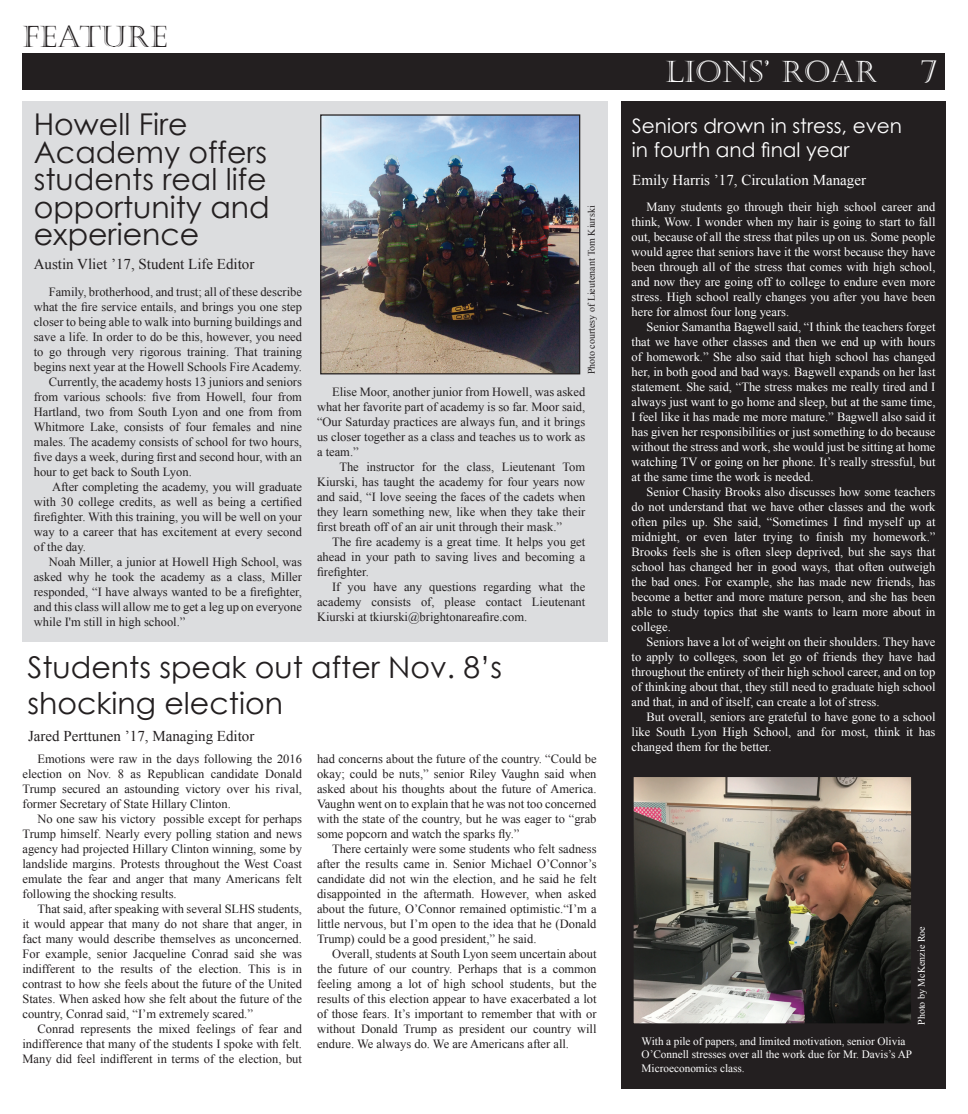
<style>
.page{position:relative;width:968px;height:1114px;background:#fff}
.page>*{position:absolute;margin:0;border:0;box-sizing:border-box;transform-origin:0 0}
.t1{font:30px/27.5px "Century Gothic";color:#231f20}
.t2{font:30px "Castellar";color:#fff}
.t3{font:30px "Castellar";color:#231f20}
.t4{font:20px/24px "Century Gothic";color:#fff}
.t5{font:15px "Times New Roman";color:#231f20}
.t6{font:15px "Times New Roman";color:#fff}
.t7{font:12.5px/15px "Times New Roman";color:#231f20;text-align:justify}
.t8{font:12.5px/15px "Times New Roman";color:#fff;text-align:justify}
.t9{font:11.25px/13.5px "Times New Roman";color:#fff}
.t10{font:10px "Times New Roman";color:#231f20}
.t11{font:10px "Times New Roman";color:#fff}
</style>
<div class="page">
<div style="left:621px;top:101px;width:324px;height:987px;background:#231f20"></div>
<div style="left:22px;top:101px;width:586px;height:540px;background:#dcdddf"></div>
<div style="left:22px;top:53px;width:923px;height:36px;background:#231f20"></div>
<img style="left:322px;top:116px;width:256px;height:256px">
<div style="left:320px;top:114px;width:260px;height:260px;border:1px solid #231f20"></div>
<img style="left:634px;top:778px;width:276px;height:244px">
<div style="left:632px;top:776px;width:280px;height:248px;border:1px solid #231f20"></div>
<h1 class="t3" style="left:22px;top:19px;width:146px">FEATURE</h1>
<h1 class="t1" style="left:34px;top:110px;width:237px">Howell Fire<br>Academy offers students real life opportunity and experience</h1>
<p class="t5" style="left:34px;top:254px;width:222px">Austin Vliet ’17, Student Life Editor</p>
<p class="t7" style="left:49px;top:284px;width:255px">Family, brotherhood, and trust; all of these describe</p>
<p class="t7" style="left:34px;top:299px;width:270px">what the fire service entails, and brings you one step</p>
<p class="t7" style="left:34px;top:314px;width:270px">closer to being able to walk into burning buildings and</p>
<p class="t7" style="left:34px;top:329px;width:270px">save a life. In order to do be this, however, you need</p>
<p class="t7" style="left:34px;top:344px;width:270px">to go through very rigorous training. That training</p>
<p class="t7" style="left:34px;top:359px;width:270px">begins next year at the Howell Schools Fire Academy.</p>
<p class="t7" style="left:49px;top:374px;width:255px">Currently, the academy hosts 13 juniors and seniors</p>
<p class="t7" style="left:34px;top:389px;width:270px">from various schools: five from Howell, four from</p>
<p class="t7" style="left:34px;top:404px;width:270px">Hartland, two from South Lyon and one from from</p>
<p class="t7" style="left:34px;top:419px;width:270px">Whitmore Lake, consists of four females and nine</p>
<p class="t7" style="left:34px;top:434px;width:270px">males. The academy consists of school for two hours,</p>
<p class="t7" style="left:34px;top:449px;width:270px">five days a week, during first and second hour, with an</p>
<p class="t7" style="left:34px;top:464px;width:159px">hour to get back to South Lyon.</p>
<p class="t7" style="left:52px;top:479px;width:251px">After completing the academy, you will graduate</p>
<p class="t7" style="left:34px;top:494px;width:270px">with 30 college credits, as well as being a certified</p>
<p class="t7" style="left:34px;top:509px;width:270px">firefighter. With this training, you will be well on your</p>
<p class="t7" style="left:34px;top:524px;width:270px">way to a career that has excitement at every second</p>
<p class="t7" style="left:34px;top:539px;width:54px">of the day.</p>
<p class="t7" style="left:49px;top:554px;width:255px">Noah Miller, a junior at Howell High School, was</p>
<p class="t7" style="left:34px;top:569px;width:270px">asked why he took the academy as a class, Miller</p>
<p class="t7" style="left:34px;top:584px;width:270px">responded, “I have always wanted to be a firefighter,</p>
<p class="t7" style="left:34px;top:599px;width:270px">and this class will allow me to get a leg up on everyone</p>
<p class="t7" style="left:34px;top:614px;width:153px">while I'm still in high school.”</p>
<p class="t10" style="left:584px;top:374px;width:170px;rotate:-90deg">Photo courtesy of Lieutenant Tom Kiurski</p>
<p class="t7" style="left:317px;top:384px;width:270px;text-indent:15px">Elise Moor, another junior from Howell, was asked what her favorite part of academy is so far. Moor said, “Our Saturday practices are always fun, and it brings us closer together as a class and teaches us to work as a team.”</p>
<p class="t7" style="left:317px;top:459px;width:270px;text-indent:22px">The instructor for the class, Lieutenant Tom Kiurski, has taught the academy for four years now and said, “I love seeing the faces of the cadets when they learn something new, like when they take their first breath off of an air unit through their mask.”</p>
<p class="t7" style="left:317px;top:534px;width:270px;text-indent:15px">The fire academy is a great time. It helps you get ahead in your path to saving lives and becoming a firefighter.</p>
<p class="t7" style="left:317px;top:579px;width:270px;text-indent:15px">If you have any questions regarding what the academy consists of, please contact Lieutenant Kiurski at tkiurski@brightonareafire.com.</p>
<h1 class="t1" style="left:28px;top:649px;width:476px;line-height:36px">Students speak out after Nov. 8’s shocking election</h1>
<p class="t5" style="left:28px;top:726px;width:228px">Jared Perttunen ’17, Managing Editor</p>
<p class="t7" style="left:23px;top:751px;width:281px;text-indent:15px">Emotions were raw in the days following the 2016 election on Nov. 8 as Republican candidate Donald Trump secured an astounding victory over his rival, former Secretary of State Hillary Clinton.</p>
<p class="t7" style="left:23px;top:811px;width:281px;text-indent:15px">No one saw his victory possible except for perhaps Trump himself. Nearly every polling station and news agency had projected Hillary Clinton winning, some by landslide margins. Protests throughout the West Coast emulate the fear and anger that many Americans felt following the shocking results.</p>
<p class="t7" style="left:23px;top:901px;width:281px;text-indent:15px">That said, after speaking with several SLHS students, it would appear that many do not share that anger, in fact many would describe themselves as unconcerned.<br>For example, senior Jacqueline Conrad said she was indifferent to the results of the election. This is in contrast to how she feels about the future of the United States. When asked how she felt about the future of the country, Conrad said, “I’m extremely scared.”</p>
<p class="t7" style="left:23px;top:1021px;width:281px;text-indent:15px">Conrad represents the mixed feelings of fear and indifference that many of the students I spoke with felt.<br>Many did feel indifferent in terms of the election, but</p>
<p class="t7" style="left:317px;top:751px;width:281px">had concerns about the future of the country. “Could be okay; could be nuts,” senior Riley Vaughn said when asked about his thoughts about the future of America.<br>Vaughn went on to explain that he was not too concerned with the state of the country, but he was eager to “grab some popcorn and watch the sparks fly.”</p>
<p class="t7" style="left:317px;top:841px;width:281px;text-indent:15px">There certainly were some students who felt sadness after the results came in. Senior Michael O’Connor’s candidate did not win the election, and he said he felt disappointed in the aftermath. However, when asked about the future, O’Connor remained optimistic.“I’m a little nervous, but I’m open to the idea that he (Donald Trump) could be a good president,” he said.</p>
<p class="t7" style="left:317px;top:946px;width:281px;text-indent:15px">Overall, students at South Lyon seem uncertain about the future of our country. Perhaps that is a common feeling among a lot of high school students, but the results of this election appear to have exacerbated a lot of those fears. It’s important to remember that with or without Donald Trump as president our country will endure. We always do. We are Americans after all.</p>
<h1 class="t2" style="left:665px;top:55px;width:214px">LIONS’ ROAR</h1>
<h1 class="t2" style="left:920px;top:55px;width:17px">7</h1>
<h2 class="t4" style="left:632px;top:113px;width:271px">Seniors drown in stress, even in fourth and final year</h2>
<p class="t6" style="left:632px;top:170px;width:235px">Emily Harris ’17, Circulation Manager</p>
<p class="t8" style="left:631px;top:199px;width:305px;text-indent:15px">Many students go through their high school career and think, Wow. I wonder when my hair is going to start to fall out, because of all the stress that piles up on us. Some people would agree that seniors have it the worst because they have been through all of the stress that comes with high school, and now they are going off to college to endure even more stress. High school really changes you after you have been here for almost four long years.</p>
<p class="t8" style="left:631px;top:319px;width:305px;text-indent:15px">Senior Samantha Bagwell said, “I think the teachers forget that we have other classes and then we end up with hours of homework.” She also said that high school has changed her, in both good and bad ways. Bagwell expands on her last statement. She said, “The stress makes me really tired and I always just want to go home and sleep, but at the same time, I feel like it has made me more mature.” Bagwell also said it has given her responsibilities or just something to do because without the stress and work, she would just be sitting at home watching TV or going on her phone. It’s really stressful, but at the same time the work is needed.</p>
<p class="t8" style="left:631px;top:484px;width:305px;text-indent:15px">Senior Chasity Brooks also discusses how some teachers do not understand that we have other classes and the work often piles up. She said, “Sometimes I find myself up at midnight, or even later trying to finish my homework.” Brooks feels she is often sleep deprived, but she says that school has changed her in good ways, that often outweigh the bad ones. For example, she has made new friends, has become a better and more mature person, and she has been able to study topics that she wants to learn more about in college.</p>
<p class="t8" style="left:631px;top:634px;width:305px;text-indent:15px">Seniors have a lot of weight on their shoulders. They have to apply to colleges, soon let go of friends they have had throughout the entirety of their high school career, and on top of thinking about that, they still need to graduate high school and that, in and of itself, can create a lot of stress.</p>
<p class="t8" style="left:631px;top:709px;width:305px;text-indent:15px">But overall, seniors are grateful to have gone to a school like South Lyon High School, and for most, think it has changed them for the better.</p>
<p class="t11" style="left:914px;top:1025px;width:100px;rotate:-90deg">Photo by McKenzie Roe</p>
<p class="t9" style="left:641px;top:1034px;width:272px">With a pile of papers, and limited motivation, senior Olivia<br>O’Connell stresses over all the work due for Mr. Davis’s AP<br>Microeconomics class.</p>
</div>
